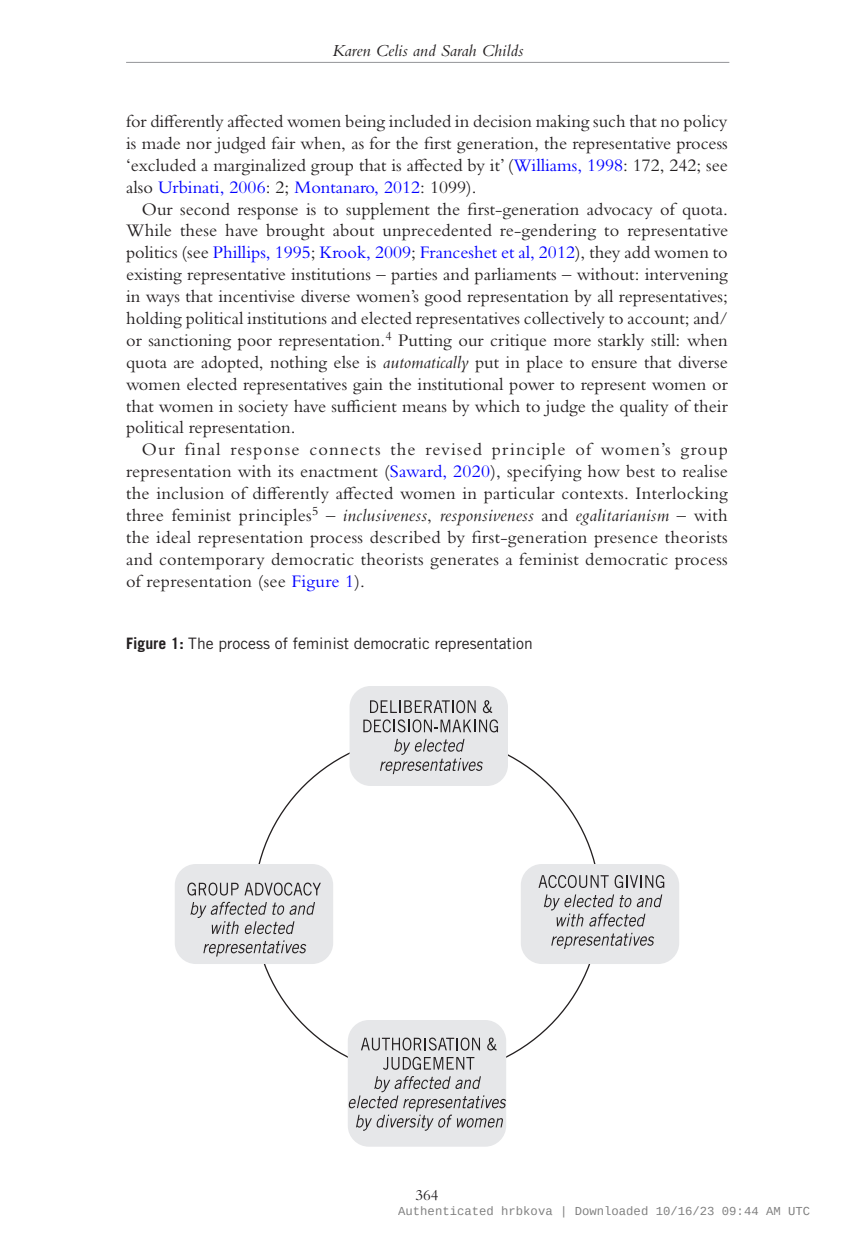
<style>
.page{position:relative;width:854px;height:1241px;background:#fff}
.page>*{position:absolute;margin:0;border:0;box-sizing:border-box;transform-origin:0 0}
.TextInd{font:18.38px/21.9px "Bembo MT Pro";color:#231f20;text-align:justify}
.Text{font:18.38px/21.9px "Bembo MT Pro";color:#231f20;text-align:justify}
.t1{font:italic 17.5px "Bembo MT Pro";color:#231f20}
.FigCaption{font:15.75px "Trade Gothic LT Std";color:#231f20}
.t2{font:15.75px "Bembo MT Pro";color:#231f20}
.t3{font:12.25px "Liberation Mono";color:rgb(0 0 0/.5)}
.s1{color:#00f}
.s2{font-style:italic}
.s3{font-weight:700}
</style>
<div class="page">
<hr style="left:126px;top:62px;width:603px;height:1px;background:#939598">
<div style="left:349px;top:686px;width:159px;height:99px;background:#e6e7e9;border-radius:21px"></div>
<div style="left:175px;top:863px;width:158px;height:100px;background:#e6e7e9;border-radius:21px"></div>
<div style="left:520px;top:863px;width:159px;height:100px;background:#e6e7e9;border-radius:21px"></div>
<div style="left:347px;top:1019px;width:159px;height:127px;background:#e6e7e9;border-radius:21px"></div>
<svg style="left:370px;top:700px;width:105px;height:13px"></svg>
<svg style="left:482px;top:700px;width:10px;height:13px"></svg>
<svg style="left:363px;top:719px;width:135px;height:13px"></svg>
<svg style="left:380px;top:738px;width:102px;height:36px"></svg>
<svg style="left:187px;top:882px;width:51px;height:13px"></svg>
<svg style="left:244px;top:882px;width:77px;height:13px"></svg>
<svg style="left:190px;top:901px;width:125px;height:32px"></svg>
<svg style="left:203px;top:940px;width:103px;height:16px"></svg>
<svg style="left:538px;top:875px;width:70px;height:12px"></svg>
<svg style="left:614px;top:875px;width:50px;height:12px"></svg>
<svg style="left:544px;top:894px;width:118px;height:32px"></svg>
<svg style="left:551px;top:932px;width:103px;height:16px"></svg>
<svg style="left:361px;top:1037px;width:119px;height:13px"></svg>
<svg style="left:487px;top:1037px;width:9px;height:13px"></svg>
<svg style="left:383px;top:1056px;width:91px;height:13px"></svg>
<svg style="left:348px;top:1076px;width:158px;height:54px"></svg>
<p class="t1" style="left:332px;top:40px;width:193px">Karen Celis and Sarah Childs</p>
<p class="Text" style="left:126px;top:110px;width:603px">for differently affected women being included in decision making such that no policy is made nor judged fair when, as for the first generation, the representative process ‘excluded a marginalized group that is affected by it’ (<span class="s1">Williams, 1998</span>: 172, 242; see also <span class="s1">Urbinati, 2006</span>: 2; <span class="s1">Montanaro, 2012</span>: 1099).</p>
<p class="TextInd" style="left:126px;top:197px;width:603px;text-indent:16px">Our second response is to supplement the first-generation advocacy of quota.<br>While these have brought about unprecedented re-gendering to representative politics (see <span class="s1">Phillips, 1995</span>; <span class="s1">Krook, 2009</span>; <span class="s1">Franceshet et al, 2012</span>), they add women to existing representative institutions – parties and parliaments – without: intervening in ways that incentivise diverse women’s good representation by all representatives; holding political institutions and elected representatives collectively to account; and/ or sanctioning poor representation.<sup>4</sup> Putting our critique more starkly still: when quota are adopted, nothing else is <span class="s2">automatically</span> put in place to ensure that diverse women elected representatives gain the institutional power to represent women or that women in society have sufficient means by which to judge the quality of their political representation.</p>
<p class="TextInd" style="left:126px;top:438px;width:603px;text-indent:16px">Our final response connects the revised principle of women’s group representation with its enactment (<span class="s1">Saward, 2020</span>), specifying how best to realise the inclusion of differently affected women in particular contexts. Interlocking three feminist principles<sup>5</sup> – <span class="s2">inclusiveness</span>, <span class="s2">responsiveness</span> and <span class="s2">egalitarianism</span> – with the ideal representation process described by first-generation presence theorists and contemporary democratic theorists generates a feminist democratic process of representation (see <span class="s1">Figure 1</span>).</p>
<p class="FigCaption" style="left:126px;top:633px;width:408px"><span class="s3">Figure 1:</span> The process of feminist democratic representation</p>
<p class="t2" style="left:415px;top:1185px;width:25px">364</p>
<p class="t3" style="left:398px;top:1204px;width:413px">Authenticated hrbkova | Downloaded 10/16/23 09:44 AM UTC</p>
</div>
